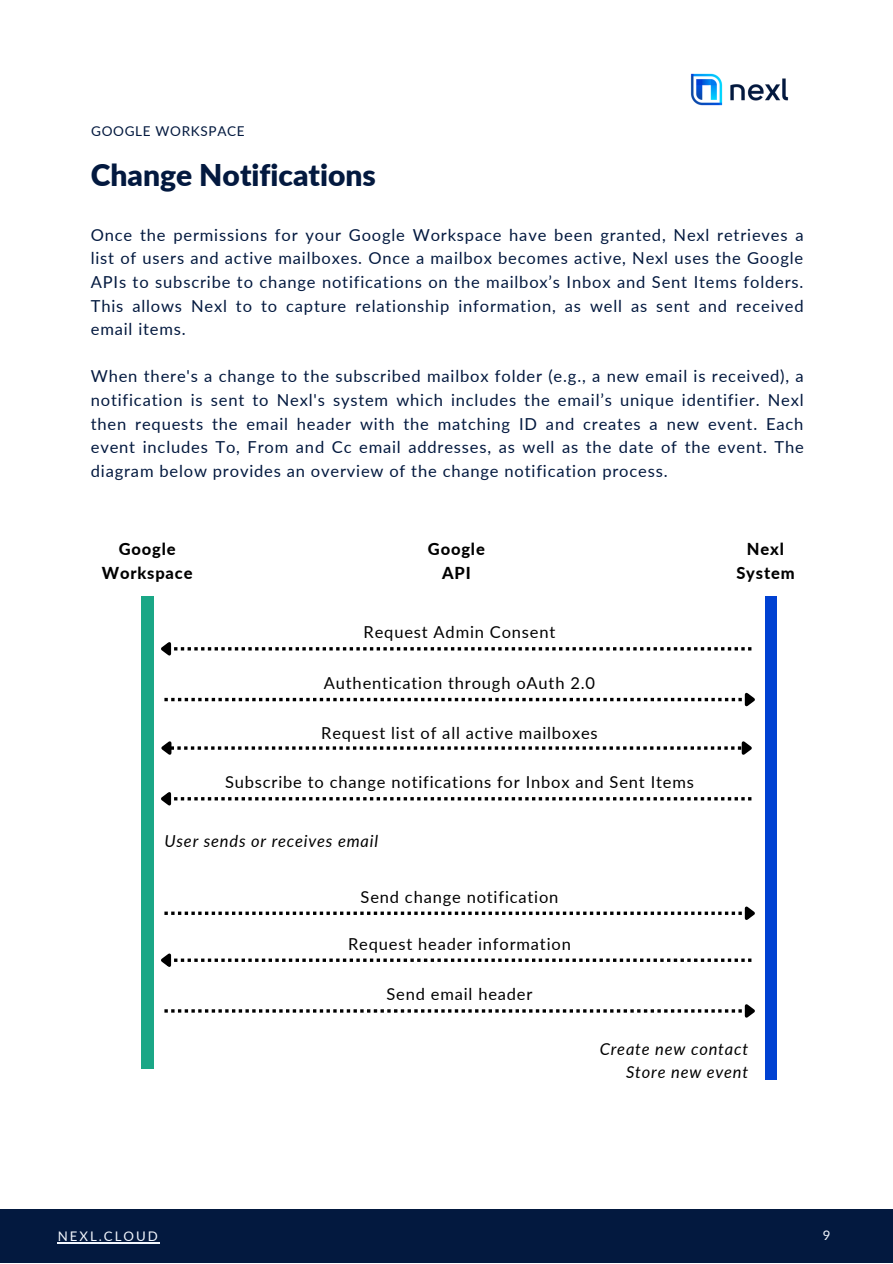
<style>
.page{position:relative;width:893px;height:1264px;background:#fff}
.page>*{position:absolute;margin:0;border:0;box-sizing:border-box;transform-origin:0 0}
.t1{font:900 30px "Lato";color:#03193f}
.t2{font:16.5px/23.5px "Lato";letter-spacing:.05em;color:#03193f;text-align:justify}
.t3{font:16.5px "Lato";letter-spacing:.05em;color:#000}
.t4{font:italic 16.5px/23.5px "Lato";letter-spacing:.05em;color:#000;text-align:right}
.t5{font:800 16.5px/23.5px "Lato";letter-spacing:.05em;color:#000;text-align:center}
.t6{font:13.5px "Lato";letter-spacing:.05em;color:#03193f}
.t7{font:13.2px "Lato";letter-spacing:.15em;color:#f3f7fe}
</style>
<div class="page">
<div style="left:0;top:1209px;width:892px;height:53px;background:#03193f"></div>
<img style="left:690px;top:73px;width:99px;height:33px">
<hr style="left:58px;top:1242px;width:102px;height:1px;background:#f3f7fe">
<div style="left:141px;top:596px;width:12px;height:472px;background:#1aa786"></div>
<div style="left:765px;top:596px;width:11px;height:483px;background:#0041d2"></div>
<svg style="left:161px;top:642px;width:590px;height:14px"></svg>
<svg style="left:164px;top:692px;width:591px;height:15px"></svg>
<svg style="left:161px;top:741px;width:591px;height:14px"></svg>
<svg style="left:161px;top:792px;width:590px;height:14px"></svg>
<svg style="left:164px;top:906px;width:591px;height:14px"></svg>
<svg style="left:161px;top:953px;width:590px;height:14px"></svg>
<svg style="left:164px;top:1004px;width:591px;height:14px"></svg>
<p class="t6" style="left:91px;top:123px;width:155px">GOOGLE WORKSPACE</p>
<h1 class="t1" style="left:91px;top:156px;width:286px">Change Notifications</h1>
<p class="t2" style="left:91px;top:222px;width:714px">Once the permissions for your Google Workspace have been granted, Nexl retrieves a list of users and active mailboxes. Once a mailbox becomes active, Nexl uses the Google APIs to subscribe to change notifications on the mailbox’s Inbox and Sent Items folders.<br>This allows Nexl to to capture relationship information, as well as sent and received email items.</p>
<p class="t2" style="left:91px;top:364px;width:714px">When there's a change to the subscribed mailbox folder (e.g., a new email is received), a notification is sent to Nexl's system which includes the email’s unique identifier. Nexl then requests the email header with the matching ID and creates a new event. Each event includes To, From and Cc email addresses, as well as the date of the event. The diagram below provides an overview of the change notification process.</p>
<p class="t5" style="left:102px;top:536px;width:92px">Google<br>Workspace</p>
<p class="t5" style="left:736px;top:536px;width:60px">Nexl<br>System</p>
<p class="t5" style="left:428px;top:536px;width:58px">Google<br>API</p>
<p class="t3" style="left:363px;top:622px;width:193px">Request Admin Consent</p>
<p class="t3" style="left:324px;top:672px;width:272px">Authentication through oAuth 2.0</p>
<p class="t3" style="left:321px;top:722px;width:278px">Request list of all active mailboxes</p>
<p class="t3" style="left:225px;top:772px;width:470px">Subscribe to change notifications for Inbox and Sent Items</p>
<p class="t4" style="left:164px;top:829px;width:215px">User sends or receives email</p>
<p class="t3" style="left:360px;top:886px;width:199px">Send change notification</p>
<p class="t3" style="left:348px;top:933px;width:224px">Request header information</p>
<p class="t3" style="left:386px;top:984px;width:147px">Send email header</p>
<p class="t4" style="left:599px;top:1036px;width:150px">Create new contact<br>Store new event</p>
<p class="t7" style="left:58px;top:1228px;width:102px">NEXL.CLOUD</p>
<p class="t7" style="left:822px;top:1226px;width:9px">9</p>
</div>
